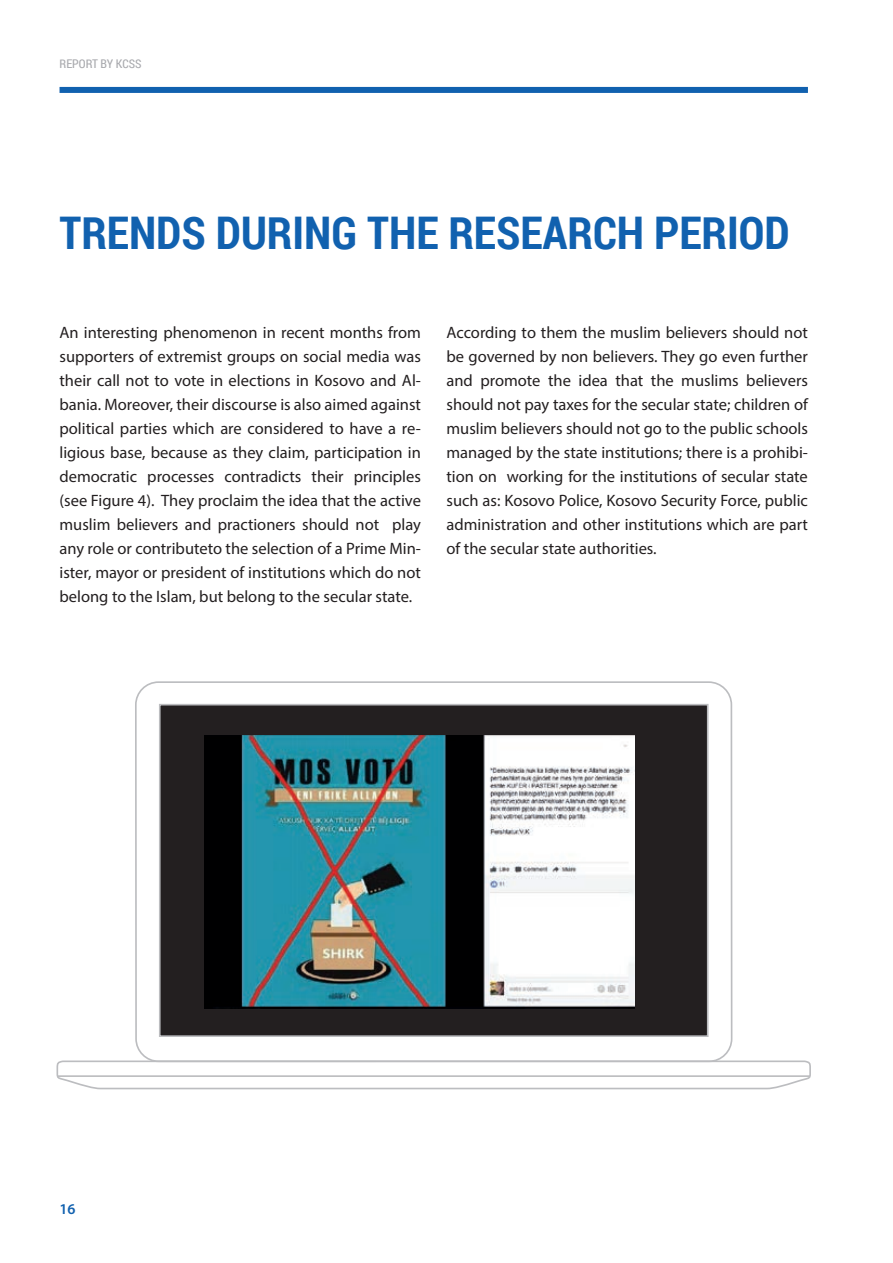
<style>
.page{position:relative;width:893px;height:1263px;background:#fff}
.page>*{position:absolute;margin:0;border:0;box-sizing:border-box;transform-origin:0 0}
.t1{font:700 45px "Roboto Condensed";color:#1161af}
.t2{font:16.5px/24px "Myriad Pro";color:#231f20;text-align:justify}
.t3{font:600 15px "Myriad Pro";color:#1161af}
.t4{font:12px "Roboto Condensed";color:#a8a9ad}
</style>
<div class="page">
<div style="left:160px;top:705px;width:548px;height:331px;background:#231f20"></div>
<img style="left:204px;top:735px;width:430px;height:273px">
<svg style="left:56px;top:1059px;width:320px;height:31px"></svg>
<hr style="left:57px;top:1075px;width:753px;height:2px;background:#bcbdc0">
<img style="left:376px;top:824px;width:435px;height:266px">
<div style="left:60px;top:87px;width:748px;height:6px;background:#1161af"></div>
<p class="t4" style="left:60px;top:55px;width:83px">REPORT BY KCSS</p>
<h1 class="t1" style="left:60px;top:201px;width:732px">TRENDS DURING THE RESEARCH PERIOD</h1>
<p class="t2" style="left:60px;top:320px;width:363px">An interesting phenomenon in recent months from supporters of extremist groups on social media was their call not to vote in elections in Kosovo and Al&shy;bania. Moreover, their discourse is also aimed against political parties which are considered to have a re&shy;ligious base, because as they claim, participation in democratic processes contradicts their principles (see Figure 4). They proclaim the idea that the active muslim believers and practioners should not play any role or contributeto the selection of a Prime Min&shy;ister, mayor or president of institutions which do not belong to the Islam, but belong to the secular state.</p>
<p class="t2" style="left:446px;top:320px;width:363px">According to them the muslim believers should not be governed by non believers. They go even further and promote the idea that the muslims believers should not pay taxes for the secular state; children of muslim believers should not go to the public schools managed by the state institutions; there is a prohibi&shy;tion on working for the institutions of secular state such as: Kosovo Police, Kosovo Security Force, public administration and other institutions which are part of the secular state authorities.</p>
<p class="t3" style="left:60px;top:1200px;width:18px">16</p>
</div>
